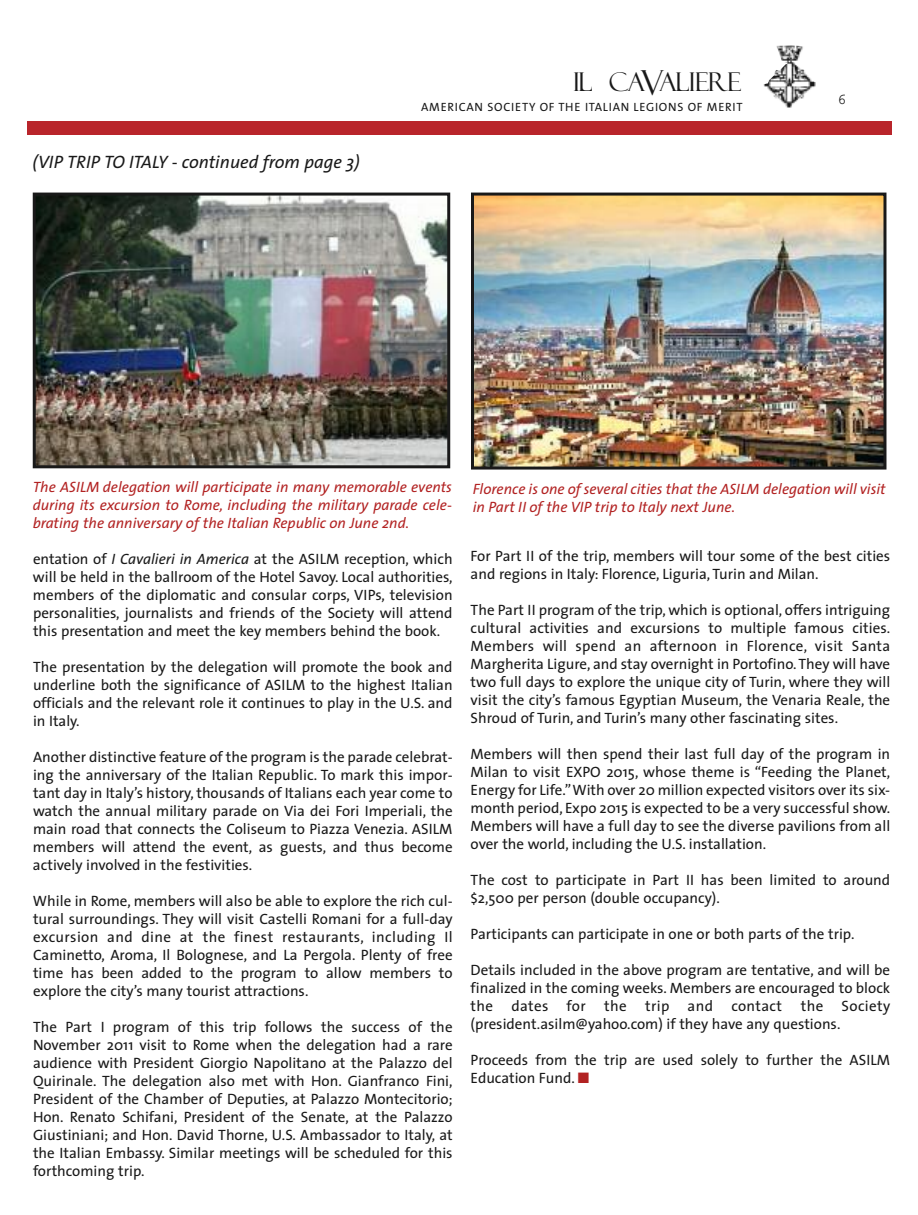
<style>
.page{position:relative;width:918px;height:1215px;background:#fff}
.page>*{position:absolute;margin:0;border:0;box-sizing:border-box;transform-origin:0 0}
.t1{font:25.8px "Felix Titling";letter-spacing:-.04em;color:#191919}
.t2{font:italic 18px "The Sans";color:#191919}
.t3{font:15px/18px "The Sans";color:#191919;text-align:justify}
.t4{font:italic 15px/18px "The Sans";color:#b22222;text-align:justify}
.t5{font:15px "Courier";color:#191919}
.t6{font:12px "The Sans";letter-spacing:.06em;color:#191919}
.s1{font-size:34.5px}
.s2{font-style:italic}
.s3{color:#b22222}
</style>
<div class="page">
<div style="left:27px;top:122px;width:864px;height:13px;background:#b9252b"></div>
<img style="left:763px;top:45px;width:53px;height:63px">
<img style="left:37px;top:197px;width:409px;height:267px">
<div style="left:33px;top:193px;width:417px;height:275px;border:3px solid #191919"></div>
<img style="left:475px;top:197px;width:407px;height:269px">
<div style="left:471px;top:193px;width:415px;height:277px;border:3px solid #191919"></div>
<p class="t2" style="left:33px;top:154px;width:329px">(VIP TRIP TO ITALY - continued from page 3)</p>
<h1 class="t1" style="left:573px;top:72px;width:170px">IL CA<span class="s1">V</span>ALIERE</h1>
<p class="t6" style="left:421px;top:102px;width:323px">AMERICAN SOCIETY OF THE ITALIAN LEGIONS OF MERIT</p>
<p class="t5" style="left:838px;top:94px;width:10px">6</p>
<p class="t4" style="left:33px;top:479px;width:421px">The ASILM delegation will participate in many memorable events during its excursion to Rome, including the military parade cele&shy;brating the anniversary of the Italian Republic on June 2nd.</p>
<p class="t4" style="left:473px;top:482px;width:415px">Florence is one of several cities that the ASILM delegation will visit in Part II of the VIP trip to Italy next June.</p>
<p class="t3" style="left:33px;top:552px;width:421px">entation of <span class="s2">I Cavalieri in America</span> at the ASILM reception, which will be held in the ballroom of the Hotel Savoy. Local authorities, members of the diplomatic and consular corps, VIPs, television personalities, journalists and friends of the Society will attend this presentation and meet the key members behind the book.</p>
<p class="t3" style="left:33px;top:660px;width:421px">The presentation by the delegation will promote the book and underline both the significance of ASILM to the highest Italian officials and the relevant role it continues to play in the U.S. and in Italy.</p>
<p class="t3" style="left:33px;top:750px;width:421px">Another distinctive feature of the program is the parade celebrat&shy;ing the anniversary of the Italian Republic. To mark this impor&shy;tant day in Italy’s history, thousands of Italians each year come to watch the annual military parade on Via dei Fori Imperiali, the main road that connects the Coliseum to Piazza Venezia. ASILM members will attend the event, as guests, and thus become actively involved in the festivities.</p>
<p class="t3" style="left:33px;top:894px;width:421px">While in Rome, members will also be able to explore the rich cul&shy;tural surroundings. They will visit Castelli Romani for a full-day excursion and dine at the finest restaurants, including Il Caminetto, Aroma, Il Bolognese, and La Pergola. Plenty of free time has been added to the program to allow members to explore the city’s many tourist attractions.</p>
<p class="t3" style="left:33px;top:1020px;width:421px">The Part I program of this trip follows the success of the November 2011 visit to Rome when the delegation had a rare audience with President Giorgio Napolitano at the Palazzo del Quirinale. The delegation also met with Hon. Gianfranco Fini, President of the Chamber of Deputies, at Palazzo Montecitorio; Hon. Renato Schifani, President of the Senate, at the Palazzo Giustiniani; and Hon. David Thorne, U.S. Ambassador to Italy, at the Italian Embassy. Similar meetings will be scheduled for this forthcoming trip.</p>
<p class="t3" style="left:471px;top:548px;width:421px">For Part II of the trip, members will tour some of the best cities and regions in Italy: Florence, Liguria, Turin and Milan.</p>
<p class="t3" style="left:471px;top:602px;width:421px">The Part II program of the trip, which is optional, offers intriguing cultural activities and excursions to multiple famous cities.<br>Members will spend an afternoon in Florence, visit Santa Margherita Ligure, and stay overnight in Portofino.They will have two full days to explore the unique city of Turin, where they will visit the city’s famous Egyptian Museum, the Venaria Reale, the Shroud of Turin, and Turin’s many other fascinating sites.</p>
<p class="t3" style="left:471px;top:746px;width:421px">Members will then spend their last full day of the program in Milan to visit EXPO 2015, whose theme is “Feeding the Planet, Energy for Life.”With over 20 million expected visitors over its six&shy;month period, Expo 2015 is expected to be a very successful show.<br>Members will have a full day to see the diverse pavilions from all over the world, including the U.S. installation.</p>
<p class="t3" style="left:471px;top:872px;width:421px">The cost to participate in Part II has been limited to around $2,500 per person (double occupancy).</p>
<p class="t3" style="left:471px;top:926px;width:385px">Participants can participate in one or both parts of the trip.</p>
<p class="t3" style="left:471px;top:962px;width:421px">Details included in the above program are tentative, and will be finalized in the coming weeks. Members are encouraged to block the dates for the trip and contact the Society (president.asilm@yahoo.com) if they have any questions.</p>
<p class="t3" style="left:471px;top:1052px;width:421px">Proceeds from the trip are used solely to further the ASILM<br>Education Fund. <span class="s3">■</span></p>
</div>
